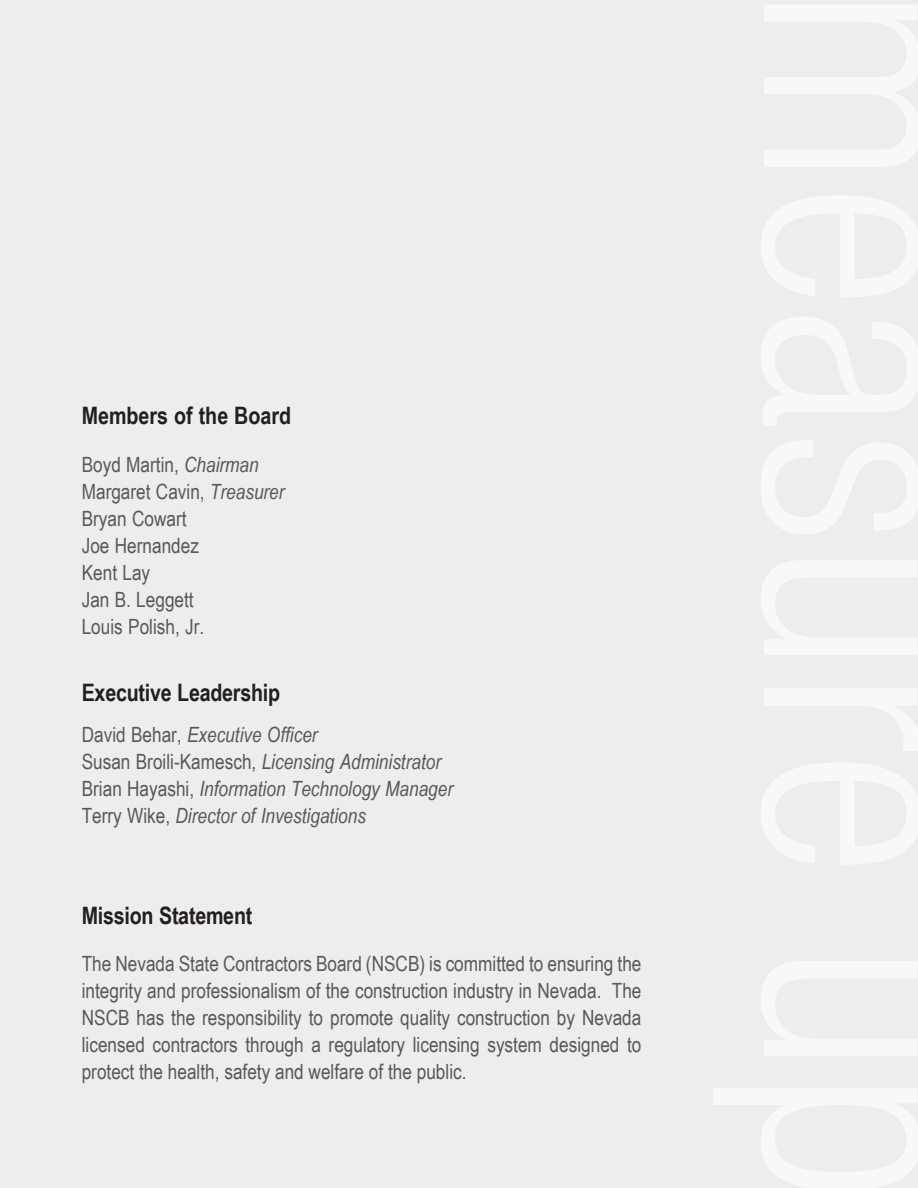
<style>
.page{position:relative;width:918px;height:1188px;background:#ededee}
.page>*{position:absolute;margin:0;border:0;box-sizing:border-box;transform-origin:0 0}
.acknowedgements{font:700 24px "Arial Narrow";letter-spacing:-.01em;color:#231f20}
.main_header{font:700 24px "Arial Narrow";color:#231f20}
.main_header-2{font:21px/27px "Arial Narrow";color:#57585a}
.acknowedgements-2{font:italic 21px "Arial Narrow";color:#57585a}
.acknowedgements-3{font:21px "Arial Narrow";color:#57585a}
.s1{font-style:italic}
.s2{font-style:normal}
</style>
<div class="page">
<svg style="left:714px;top:5px;width:204px;height:1183px"></svg>
<p class="main_header" style="left:82px;top:398px;width:211px">Members of the Board</p>
<p class="main_header-2" style="left:82px;top:450px;width:204px">Boyd Martin, <span class="s1">Chairman<br></span>Margaret Cavin, <span class="s1">Treasurer</span></p>
<p class="acknowedgements-3" style="left:82px;top:503px;width:106px">Bryan Cowart</p>
<p class="acknowedgements-3" style="left:82px;top:530px;width:119px">Joe Hernandez</p>
<p class="acknowedgements-3" style="left:82px;top:557px;width:70px">Kent Lay</p>
<p class="acknowedgements-3" style="left:82px;top:584px;width:114px">Jan B. Leggett</p>
<p class="acknowedgements-3" style="left:82px;top:611px;width:124px">Louis Polish, Jr.</p>
<p class="acknowedgements" style="left:82px;top:675px;width:200px">Executive Leadership</p>
<p class="acknowedgements-2" style="left:82px;top:720px;width:237px"><span class="s2">David Behar,</span> Executive Officer</p>
<p class="acknowedgements-2" style="left:82px;top:747px;width:361px"><span class="s2">Susan Broili-Kamesch,</span> Licensing Administrator</p>
<p class="acknowedgements-2" style="left:82px;top:774px;width:373px"><span class="s2">Brian Hayashi,</span> Information Technology Manager</p>
<p class="acknowedgements-2" style="left:82px;top:801px;width:286px"><span class="s2">Terry Wike,</span> Director of Investigations</p>
<p class="acknowedgements" style="left:82px;top:897px;width:172px">Mission Statement</p>
<p class="main_header-2" style="left:82px;top:949px;width:561px;text-align:justify">The Nevada State Contractors Board (NSCB) is committed to ensuring the integrity and professionalism of the construction industry in Nevada. The NSCB has the responsibility to promote quality construction by Nevada licensed contractors through a regulatory licensing system designed to protect the health, safety and welfare of the public.</p>
</div>
